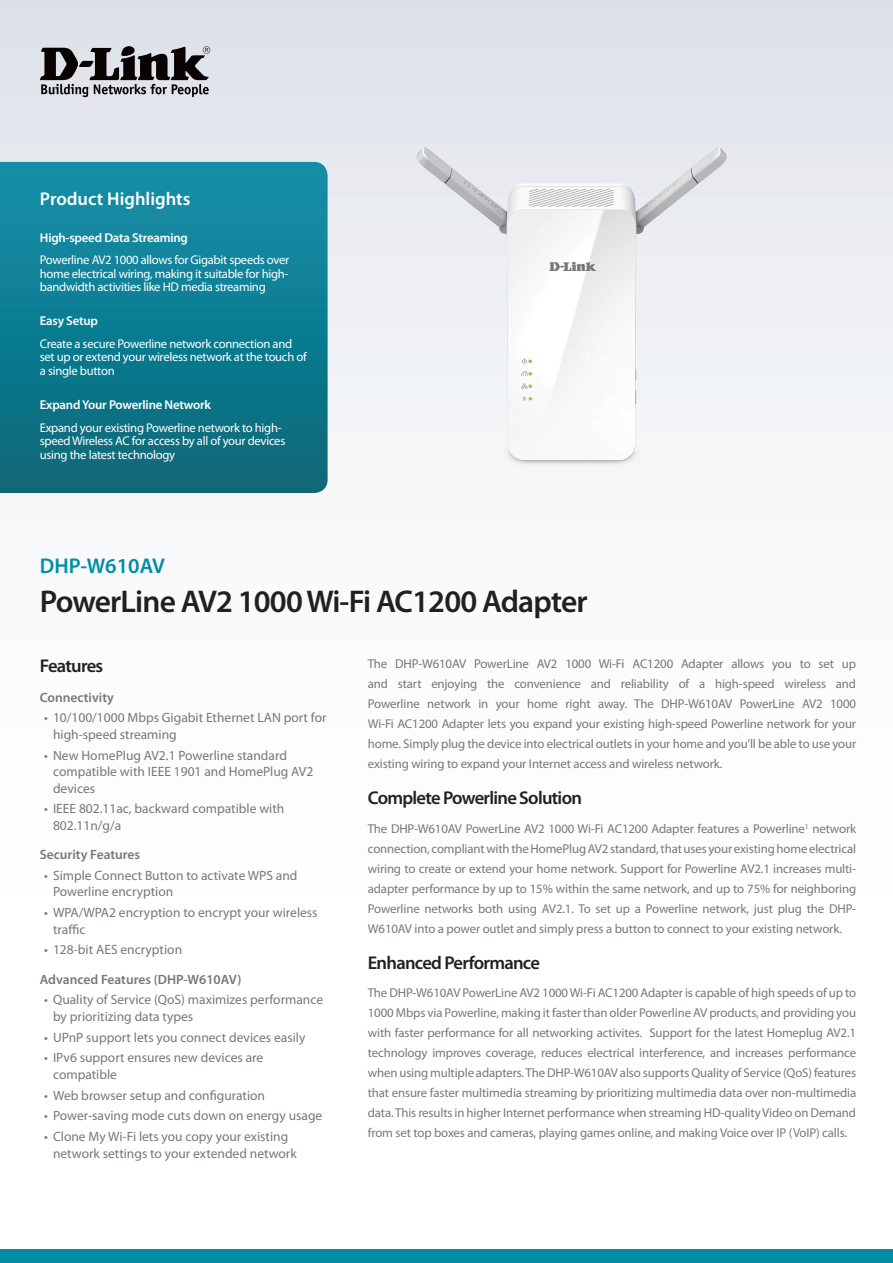
<style>
.page{position:relative;width:893px;height:1263px;background:#fff}
.page>*{position:absolute;margin:0;border:0;box-sizing:border-box;transform-origin:0 0}
.t1{font:600 31.5px "Myriad Pro";letter-spacing:-.025em;color:#231f20}
.t2{font:600 21.3px "Myriad Pro";color:#008da8}
.t3{font:600 18.6px "Myriad Pro";letter-spacing:-.04em;color:#231f20}
.t4{font:600 18.6px "Myriad Pro";color:#fff}
.t5{font:13.5px/16.5px "Myriad Pro";color:#74787d}
.t6{font:600 13.5px "Myriad Pro";color:#74787d}
.t7{font:12.9px/20px "Myriad Pro";letter-spacing:-.01em;color:#74787d;text-align:justify}
.t8{font:600 12.9px "Myriad Pro";letter-spacing:-.015em;color:#fff}
.t9{font:12.6px/13.5px "Myriad Pro";letter-spacing:-.025em;color:#fff}
</style>
<div class="page">
<div style="left:0;top:0;width:893px;height:1084px;background:linear-gradient(to bottom,#e3e6ec,#fff)"></div>
<div style="left:0;top:1249px;width:893px;height:14px;background:#008da8"></div>
<svg style="left:0;top:162px;width:328px;height:331px;background:#0f7c90"></svg>
<svg style="left:40px;top:46px;width:170px;height:51px;background:#807f83"></svg>
<img style="left:390px;top:121px;width:363px;height:386px">
<h3 class="t4" style="left:40px;top:187px;width:152px">Product Highlights</h3>
<p class="t8" style="left:40px;top:229px;width:150px">High-speed Data Streaming</p>
<p class="t9" style="left:40px;top:253px;width:251px;text-align:justify">Powerline AV2 1000 allows for Gigabit speeds over home electrical wiring, making it suitable for high&shy;bandwidth activities like HD media streaming</p>
<p class="t8" style="left:40px;top:313px;width:60px">Easy Setup</p>
<p class="t9" style="left:40px;top:337px;width:268px">Create a secure Powerline network connection and set up or extend your wireless network at the touch of a single button</p>
<p class="t8" style="left:40px;top:397px;width:173px">Expand Your Powerline Network</p>
<p class="t9" style="left:40px;top:421px;width:247px">Expand your existing Powerline network to high&shy;speed Wireless AC for access by all of your devices using the latest technology</p>
<h2 class="t2" style="left:40px;top:552px;width:126px">DHP-W610AV</h2>
<h1 class="t1" style="left:40px;top:582px;width:549px">PowerLine AV2 1000 Wi-Fi AC1200 Adapter</h1>
<h3 class="t3" style="left:40px;top:654px;width:65px">Features</h3>
<p class="t6" style="left:40px;top:688px;width:76px">Connectivity</p>
<p class="t5" style="left:53px;top:709px;width:275px;text-indent:-9px">• 10/100/1000 Mbps Gigabit Ethernet LAN port for high-speed streaming</p>
<p class="t5" style="left:53px;top:747px;width:262px;text-indent:-9px">• New HomePlug AV2.1 Powerline standard compatible with IEEE 1901 and HomePlug AV2 devices</p>
<p class="t5" style="left:53px;top:800px;width:233px;text-indent:-9px">• IEEE 802.11ac, backward compatible with<br>802.11n/g/a</p>
<p class="t6" style="left:40px;top:846px;width:102px">Security Features</p>
<p class="t5" style="left:53px;top:867px;width:246px;text-indent:-9px">• Simple Connect Button to activate WPS and<br>Powerline encryption</p>
<p class="t5" style="left:53px;top:904px;width:266px;text-indent:-9px">• WPA/WPA2 encryption to encrypt your wireless traffic</p>
<p class="t5" style="left:44px;top:941px;width:140px">• 128-bit AES encryption</p>
<p class="t6" style="left:40px;top:970px;width:203px">Advanced Features (DHP-W610AV)</p>
<p class="t5" style="left:53px;top:991px;width:272px;text-indent:-9px">• Quality of Service (QoS) maximizes performance by prioritizing data types</p>
<p class="t5" style="left:44px;top:1029px;width:263px">• UPnP support lets you connect devices easily</p>
<p class="t5" style="left:53px;top:1049px;width:212px;text-indent:-9px">• IPv6 support ensures new devices are compatible</p>
<p class="t5" style="left:44px;top:1087px;width:223px">• Web browser setup and configuration</p>
<p class="t5" style="left:44px;top:1107px;width:280px">• Power-saving mode cuts down on energy usage</p>
<p class="t5" style="left:53px;top:1128px;width:245px;text-indent:-9px">• Clone My Wi-Fi lets you copy your existing network settings to your extended network</p>
<p class="t7" style="left:368px;top:654px;width:490px">The DHP-W610AV PowerLine AV2 1000 Wi-Fi AC1200 Adapter allows you to set up and start enjoying the convenience and reliability of a high-speed wireless and Powerline network in your home right away. The DHP-W610AV PowerLine AV2 1000<br>Wi-Fi AC1200 Adapter lets you expand your existing high-speed Powerline network for your home. Simply plug the device into electrical outlets in your home and you’ll be able to use your existing wiring to expand your Internet access and wireless network.</p>
<h3 class="t3" style="left:368px;top:786px;width:216px">Complete Powerline Solution</h3>
<p class="t7" style="left:368px;top:818px;width:490px">The DHP-W610AV PowerLine AV2 1000 Wi-Fi AC1200 Adapter features a Powerline<sup>1</sup> network connection, compliant with the HomePlug AV2 standard, that uses your existing home electrical wiring to create or extend your home network. Support for Powerline AV2.1 increases multi&shy;adapter performance by up to 15% within the same network, and up to 75% for neighboring Powerline networks both using AV2.1. To set up a Powerline network, just plug the DHP-W610AV into a power outlet and simply press a button to connect to your existing network.</p>
<h3 class="t3" style="left:368px;top:950px;width:174px">Enhanced Performance</h3>
<p class="t7" style="left:368px;top:983px;width:490px">The DHP-W610AV PowerLine AV2 1000 Wi-Fi AC1200 Adapter is capable of high speeds of up to 1000 Mbps via Powerline, making it faster than older Powerline AV products, and providing you with faster performance for all networking activites. Support for the latest Homeplug AV2.1 technology improves coverage, reduces electrical interference, and increases performance when using multiple adapters. The DHP-W610AV also supports Quality of Service (QoS) features that ensure faster multimedia streaming by prioritizing multimedia data over non-multimedia data. This results in higher Internet performance when streaming HD-quality Video on Demand from set top boxes and cameras, playing games online, and making Voice over IP (VoIP) calls.</p>
</div>
